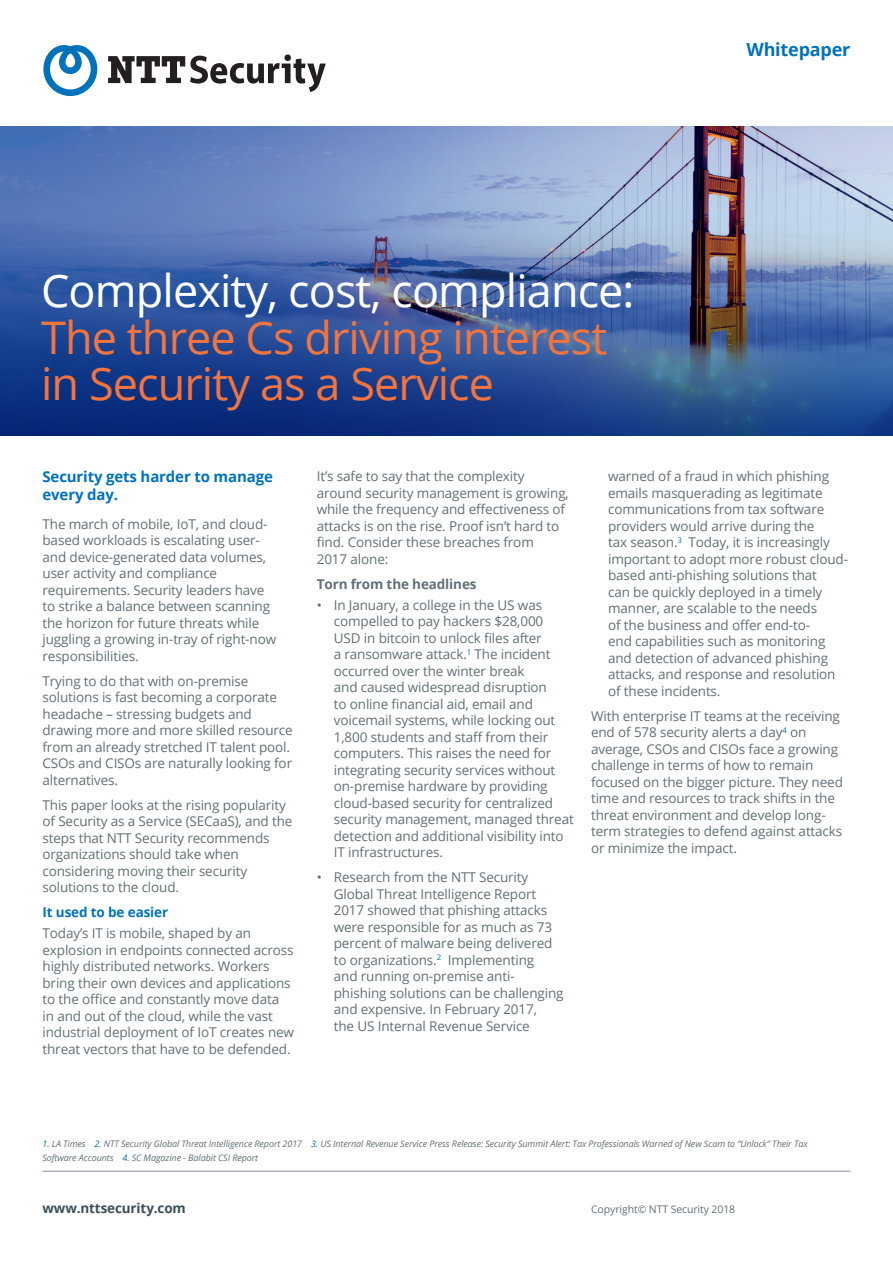
<style>
.page{position:relative;width:893px;height:1263px;background:#fff}
.page>*{position:absolute;margin:0;border:0;box-sizing:border-box;transform-origin:0 0}
.t1{font:45px/46.5px "Open Sans";letter-spacing:-.02em;color:#f3753d}
.t2{font:45px "Open Sans";letter-spacing:-.02em;color:#fff}
.t3{font:700 18px "Open Sans";letter-spacing:-.01em;color:#0072bc}
.t4{font:700 15px/17.2px "Open Sans";letter-spacing:-.01em;color:#0072bc}
.t5{font:13.5px/16.5px "Open Sans";letter-spacing:-.01em;color:#636f75}
.t6{font:700 13.5px "Open Sans";letter-spacing:-.01em;color:#636f75}
.t7{font:700 13.5px "Open Sans";letter-spacing:-.01em;color:#3c4f56}
.t8{font:700 13.5px "Open Sans";letter-spacing:-.01em;color:#0072bc}
.t9{font:10.5px "Open Sans";letter-spacing:-.01em;color:#636f75}
.t10{font:italic 9px/13.5px "Open Sans";letter-spacing:-.01em;color:#636f75}
.s1{color:#0072bc}
</style>
<div class="page">
<svg style="left:0;top:126px;width:893px;height:121px;background:#859ac7"></svg>
<svg style="left:0;top:247px;width:893px;height:188px;background:#345596"></svg>
<svg style="left:43px;top:45px;width:54px;height:51px"></svg>
<div style="left:284px;top:55px;width:7px;height:6px;background:#231f20;border-radius:50%"></div>
<svg style="left:108px;top:56px;width:218px;height:36px"></svg>
<hr style="left:43px;top:1171px;width:807px;height:1px;background:#828f9a">
<h1 class="t2" style="left:41px;top:260px;width:595px">Complexity, cost, compliance:</h1>
<h1 class="t1" style="left:41px;top:313px;width:568px">The three Cs driving interest in Security as a Service</h1>
<h2 class="t3" style="left:746px;top:37px;width:106px">Whitepaper</h2>
<p class="t4" style="left:43px;top:468px;width:232px">Security gets harder to manage every day.</p>
<p class="t5" style="left:43px;top:515px;width:235px">The march of mobile, IoT, and cloud&shy;based workloads is escalating user&shy;and device-generated data volumes, user activity and compliance requirements. Security leaders have to strike a balance between scanning the horizon for future threats while juggling a growing in-tray of right-now responsibilities.</p>
<p class="t5" style="left:43px;top:672px;width:252px">Trying to do that with on-premise solutions is fast becoming a corporate headache – stressing budgets and drawing more and more skilled resource from an already stretched IT talent pool.<br>CSOs and CISOs are naturally looking for alternatives.</p>
<p class="t5" style="left:43px;top:796px;width:251px">This paper looks at the rising popularity of Security as a Service (SECaaS), and the steps that NTT Security recommends organizations should take when considering moving their security solutions to the cloud.</p>
<p class="t8" style="left:43px;top:903px;width:127px">It used to be easier</p>
<p class="t5" style="left:43px;top:925px;width:253px">Today’s IT is mobile, shaped by an explosion in endpoints connected across highly distributed networks. Workers bring their own devices and applications to the office and constantly move data in and out of the cloud, while the vast industrial deployment of IoT creates new threat vectors that have to be defended.</p>
<p class="t5" style="left:317px;top:468px;width:254px">It’s safe to say that the complexity around security management is growing, while the frequency and effectiveness of attacks is on the rise. Proof isn’t hard to find. Consider these breaches from<br>2017 alone:</p>
<p class="t6" style="left:317px;top:574px;width:161px">Torn from the headlines</p>
<p class="t5" style="left:334px;top:596px;width:241px;text-indent:-17px">• In January, a college in the US was compelled to pay hackers $28,000<br>USD in bitcoin to unlock files after<br>a ransomware attack.<sup>1</sup> The incident occurred over the winter break<br>and caused widespread disruption<br>to online financial aid, email and voicemail systems, while locking out 1,800 students and staff from their computers. This raises the need for integrating security services without on-premise hardware by providing cloud-based security for centralized security management, managed threat detection and additional visibility into IT infrastructures.</p>
<p class="t5" style="left:334px;top:868px;width:231px;text-indent:-17px">• Research from the NTT Security Global Threat Intelligence Report 2017 showed that phishing attacks were responsible for as much as 73 percent of malware being delivered to organizations.<sup>2</sup> Implementing<br>and running on-premise anti&shy;phishing solutions can be challenging and expensive. In February 2017,<br>the US Internal Revenue Service</p>
<p class="t5" style="left:608px;top:468px;width:241px">warned of a fraud in which phishing emails masquerading as legitimate communications from tax software providers would arrive during the<br>tax season.<sup>3</sup> Today, it is increasingly important to adopt more robust cloud&shy;based anti-phishing solutions that<br>can be quickly deployed in a timely manner, are scalable to the needs<br>of the business and offer end-to-<br>end capabilities such as monitoring and detection of advanced phishing attacks, and response and resolution of these incidents.</p>
<p class="t5" style="left:591px;top:707px;width:253px">With enterprise IT teams at the receiving end of 578 security alerts a day<sup>4</sup> on average, CSOs and CISOs face a growing challenge in terms of how to remain focused on the bigger picture. They need time and resources to track shifts in the threat environment and develop long&shy;term strategies to defend against attacks or minimize the impact.</p>
<p class="t10" style="left:43px;top:1137px;width:767px"><span class="s1">1.</span> LA Times <span class="s1">2.</span> NTT Security Global Threat Intelligence Report 2017 <span class="s1">3.</span> US Internal Revenue Service Press Release: Security Summit Alert: Tax Professionals Warned of New Scam to “Unlock” Their Tax<br>Software Accounts <span class="s1">4.</span> SC Magazine - Balabit CSI Report</p>
<p class="t7" style="left:43px;top:1198px;width:145px">www.nttsecurity.com</p>
<p class="t9" style="left:591px;top:1201px;width:146px">Copyright© NTT Security 2018</p>
</div>
